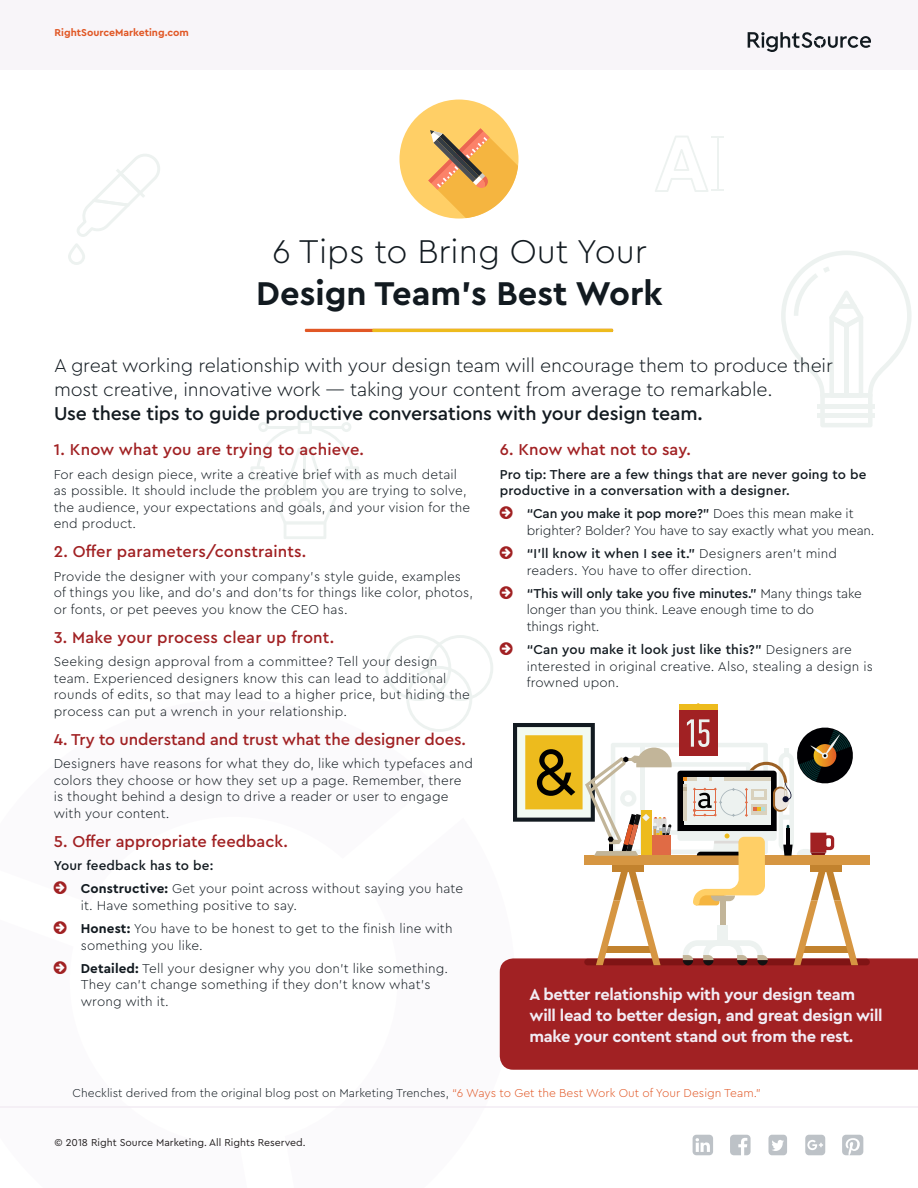
<style>
.page{position:relative;width:918px;height:1188px;background:#fff}
.page>*{position:absolute;margin:0;border:0;box-sizing:border-box;transform-origin:0 0}
.Page_title{font:700 34.5px "Cera PRO";color:#121a20}
.Page_title-2{font:300 34.5px "Cera PRO";color:#121a20}
.Intro_paragraph{font:300 19.5px/24px "Cera PRO";letter-spacing:-.01em;color:#121a20}
.t1{font:500 16.5px "Cera PRO";color:#a12123}
.t2{font:700 16.5px/21px "Cera PRO";letter-spacing:-.02em;color:#f2ecf4}
.t3{font:300 13.5px/16.5px "Cera PRO";letter-spacing:.01em;color:#121a20}
.t4{font:300 13.5px/16.5px "Cera PRO";letter-spacing:-.01em;color:#121a20}
.t5{font:500 13.5px/16.5px "Cera PRO";letter-spacing:.01em;color:#121a20}
.t6{font:300 12px "Cera PRO";color:#121a20}
.t7{font:10.5px "Cera PRO";color:#231f20}
.t8{font:700 10.5px "Cera PRO";color:#e15725}
.s1{font-weight:500}
.s2{font-weight:700}
.s3{color:#e15725}
</style>
<div class="page">
<svg style="left:385px;top:635px;width:108px;height:97px"></svg>
<svg style="left:251px;top:420px;width:108px;height:119px"></svg>
<svg style="left:781px;top:251px;width:131px;height:176px"></svg>
<div style="left:844px;top:325px;width:5px;height:70px;background:#edf2f0"></div>
<div style="left:0;top:0;width:918px;height:69px;background:#f8f5f9"></div>
<svg style="left:748px;top:32px;width:123px;height:20px"></svg>
<hr style="left:0;top:1106px;width:918px;height:2px;background:#f2ecf4">
<svg style="left:305px;top:329px;width:308px;height:3px"></svg>
<svg style="left:385px;top:698px;width:48px;height:34px"></svg>
<div style="left:500px;top:958px;width:418px;height:112px;background:#a12123"></div>
<svg style="left:693px;top:1135px;width:20px;height:20px"></svg>
<svg style="left:730px;top:1135px;width:21px;height:20px"></svg>
<svg style="left:768px;top:1135px;width:19px;height:20px"></svg>
<svg style="left:805px;top:1135px;width:20px;height:20px"></svg>
<svg style="left:842px;top:1135px;width:21px;height:20px"></svg>
<div style="left:399px;top:100px;width:120px;height:119px;background:#ffcf66;border-radius:50%"></div>
<svg style="left:428px;top:128px;width:90px;height:90px"></svg>
<div style="left:584px;top:959px;width:286px;height:6px;background:#801415;border-radius:3px"></div>
<div style="left:679px;top:705px;width:38px;height:51px;background:#a12123"></div>
<div style="left:679px;top:705px;width:38px;height:5px;background:#edbb1d"></div>
<div style="left:584px;top:856px;width:286px;height:9px;background:#d69642"></div>
<svg style="left:513px;top:719px;width:345px;height:246px"></svg>
<svg style="left:68px;top:243px;width:17px;height:22px"></svg>
<svg style="left:77px;top:154px;width:83px;height:83px"></svg>
<svg style="left:655px;top:136px;width:69px;height:56px"></svg>
<p class="t8" style="left:55px;top:26px;width:136px">RightSourceMarketing.com</p>
<p class="Page_title-2" style="left:272px;top:229px;width:376px">6 Tips to Bring Out Your</p>
<p class="Page_title" style="left:256px;top:270px;width:408px">Design Team’s Best Work</p>
<p class="Intro_paragraph" style="left:54px;top:353px;width:780px">A great working relationship with your design team will encourage them to produce their most creative, innovative work — taking your content from average to remarkable.<br><span class="s1">Use these tips to guide productive conversations with your design team.</span></p>
<p class="t1" style="left:54px;top:439px;width:312px">1. Know what you are trying to achieve.</p>
<p class="t3" style="left:54px;top:465px;width:418px">For each design piece, write a creative brief with as much detail as possible. It should include the problem you are trying to solve, the audience, your expectations and goals, and your vision for the end product.</p>
<p class="t1" style="left:54px;top:541px;width:254px">2. Offer parameters/constraints.</p>
<p class="t3" style="left:54px;top:567px;width:421px">Provide the designer with your company’s style guide, examples of things you like, and do’s and don’ts for things like color, photos, or fonts, or pet peeves you know the CEO has.</p>
<p class="t1" style="left:54px;top:626px;width:282px">3. Make your process clear up front.</p>
<p class="t3" style="left:54px;top:653px;width:418px">Seeking design approval from a committee? Tell your design team. Experienced designers know this can lead to additional rounds of edits, so that may lead to a higher price, but hiding the process can put a wrench in your relationship.</p>
<p class="t1" style="left:54px;top:728px;width:414px">4. Try to understand and trust what the designer does.</p>
<p class="t3" style="left:54px;top:755px;width:421px">Designers have reasons for what they do, like which typefaces and colors they choose or how they set up a page. Remember, there is thought behind a design to drive a reader or user to engage with your content.</p>
<p class="t1" style="left:54px;top:830px;width:236px">5. Offer appropriate feedback.</p>
<p class="t5" style="left:54px;top:857px;width:161px">Your feedback has to be:</p>
<p class="t3" style="left:81px;top:880px;width:384px"><span class="s2">Constructive:</span> Get your point across without saying you hate it. Have something positive to say.</p>
<p class="t3" style="left:81px;top:920px;width:373px"><span class="s2">Honest:</span> You have to be honest to get to the finish line with something you like.</p>
<p class="t3" style="left:81px;top:959px;width:369px"><span class="s2">Detailed:</span> Tell your designer why you don’t like something.<br>They can’t change something if they don’t know what’s wrong with it.</p>
<p class="t1" style="left:500px;top:439px;width:193px">6. Know what not to say.</p>
<p class="t5" style="left:500px;top:465px;width:368px">Pro tip: There are a few things that are never going to be productive in a conversation with a designer.</p>
<p class="t4" style="left:527px;top:505px;width:349px"><span class="s1">“Can you make it pop more?”</span> Does this mean make it brighter? Bolder? You have to say exactly what you mean.</p>
<p class="t3" style="left:527px;top:545px;width:312px"><span class="s1">“I’ll know it when I see it.”</span> Designers aren’t mind readers. You have to offer direction.</p>
<p class="t4" style="left:527px;top:584px;width:337px"><span class="s1">“This will only take you five minutes.”</span> Many things take longer than you think. Leave enough time to do<br>things right.</p>
<p class="t3" style="left:527px;top:641px;width:348px"><span class="s1">“Can you make it look just like this?”</span> Designers are interested in original creative. Also, stealing a design is frowned upon.</p>
<p class="t2" style="left:530px;top:983px;width:355px">A better relationship with your design team will lead to better design, and great design will make your content stand out from the rest.</p>
<p class="t6" style="left:73px;top:1085px;width:690px">Checklist derived from the original blog post on Marketing Trenches, <span class="s3">“6 Ways to Get the Best Work Out of Your Design Team.”</span></p>
<p class="t7" style="left:55px;top:1136px;width:253px">© 2018 Right Source Marketing. All Rights Reserved.</p>
</div>
